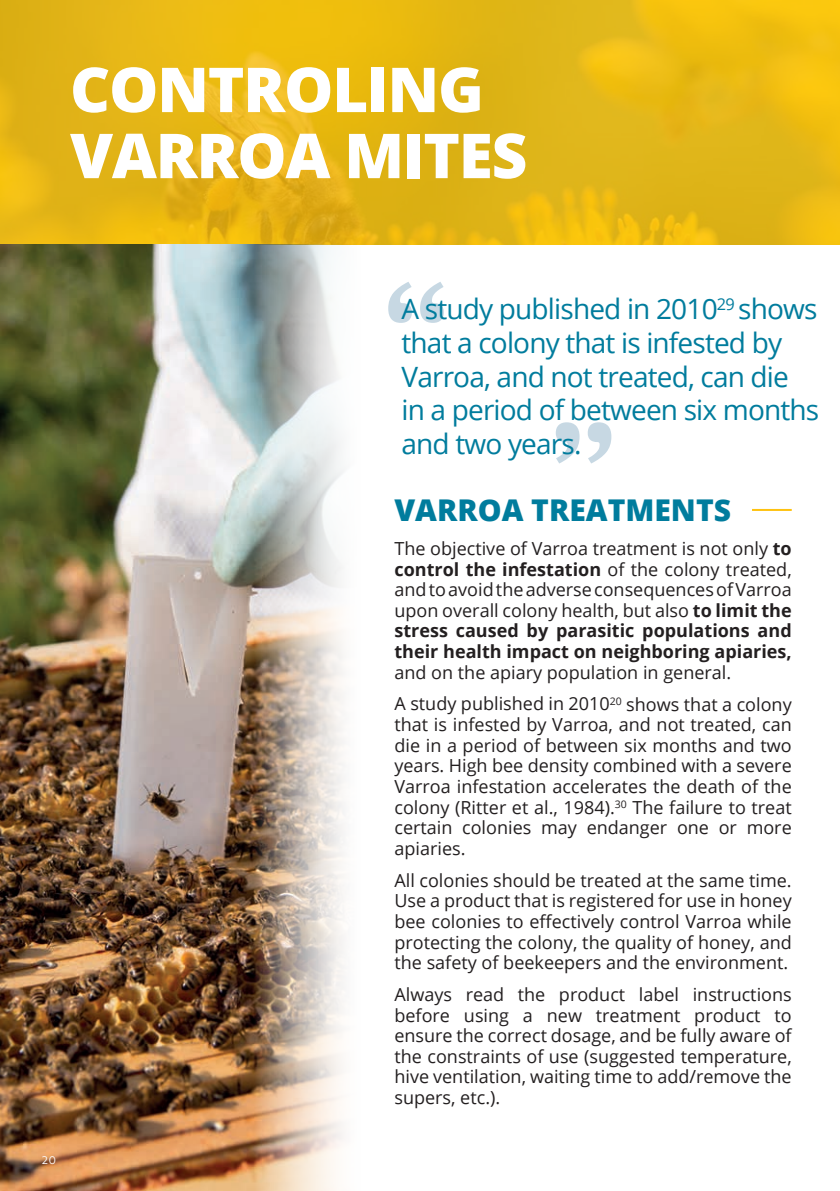
<style>
.page{position:relative;width:840px;height:1191px;background:#fff}
.page>*{position:absolute;margin:0;border:0;box-sizing:border-box;transform-origin:0 0}
.t1{font:138.2px "Superclarendon";color:#afc8d8}
.t2{font:800 62px/66px "Open Sans";letter-spacing:-.02em;color:#fff}
.t3{font:800 30px "Open Sans";color:#007c9d}
.t4{font:28px/33.6px "Open Sans";letter-spacing:-.03em;color:#007c9d}
.t5{font:18px/20.6px "Open Sans";color:#231f20;text-align:justify}
.t6{font:300 12px "Aller";color:#fff}
.s1{font-weight:700}
</style>
<div class="page">
<img style="left:0;top:0;width:839px;height:245px">
<hr style="left:751px;top:509px;width:40px;height:2px;background:#fec210">
<img style="left:0;top:245px;width:344px;height:946px">
<p class="t2" style="left:70px;top:53px;width:458px">CONTROLING<br>VARROA MITES</p>
<p class="t6" style="left:42px;top:1152px;width:16px">20</p>
<h1 class="t1" style="left:383px;top:246px;width:68px">“</h1>
<p class="t4" style="left:401px;top:292px;width:419px">A study published in 2010<sup>29</sup> shows that a colony that is infested by<br>Varroa, and not treated, can die in a period of between six months and two years.</p>
<p class="t3" style="left:394px;top:488px;width:338px">VARROA TREATMENTS</p>
<h1 class="t1" style="left:616px;top:499px;width:68px;rotate:-180deg">“</h1>
<p class="t5" style="left:394px;top:537px;width:398px">The objective of Varroa treatment is not only <span class="s1">to control the infestation</span> of the colony treated, and to avoid the adverse consequences of Varroa upon overall colony health, but also <span class="s1">to limit the stress caused by parasitic populations and their health impact on neighboring apiaries, </span>and on the apiary population in general.</p>
<p class="t5" style="left:394px;top:693px;width:398px">A study published in 2010<sup>20</sup> shows that a colony that is infested by Varroa, and not treated, can die in a period of between six months and two years. High bee density combined with a severe Varroa infestation accelerates the death of the colony (Ritter et al., 1984).<sup>30</sup> The failure to treat certain colonies may endanger one or more apiaries.</p>
<p class="t5" style="left:394px;top:869px;width:398px">All colonies should be treated at the same time.<br>Use a product that is registered for use in honey bee colonies to effectively control Varroa while protecting the colony, the quality of honey, and the safety of beekeepers and the environment.</p>
<p class="t5" style="left:394px;top:983px;width:398px">Always read the product label instructions before using a new treatment product to ensure the correct dosage, and be fully aware of the constraints of use (suggested temperature, hive ventilation, waiting time to add/remove the supers, etc.).</p>
</div>
